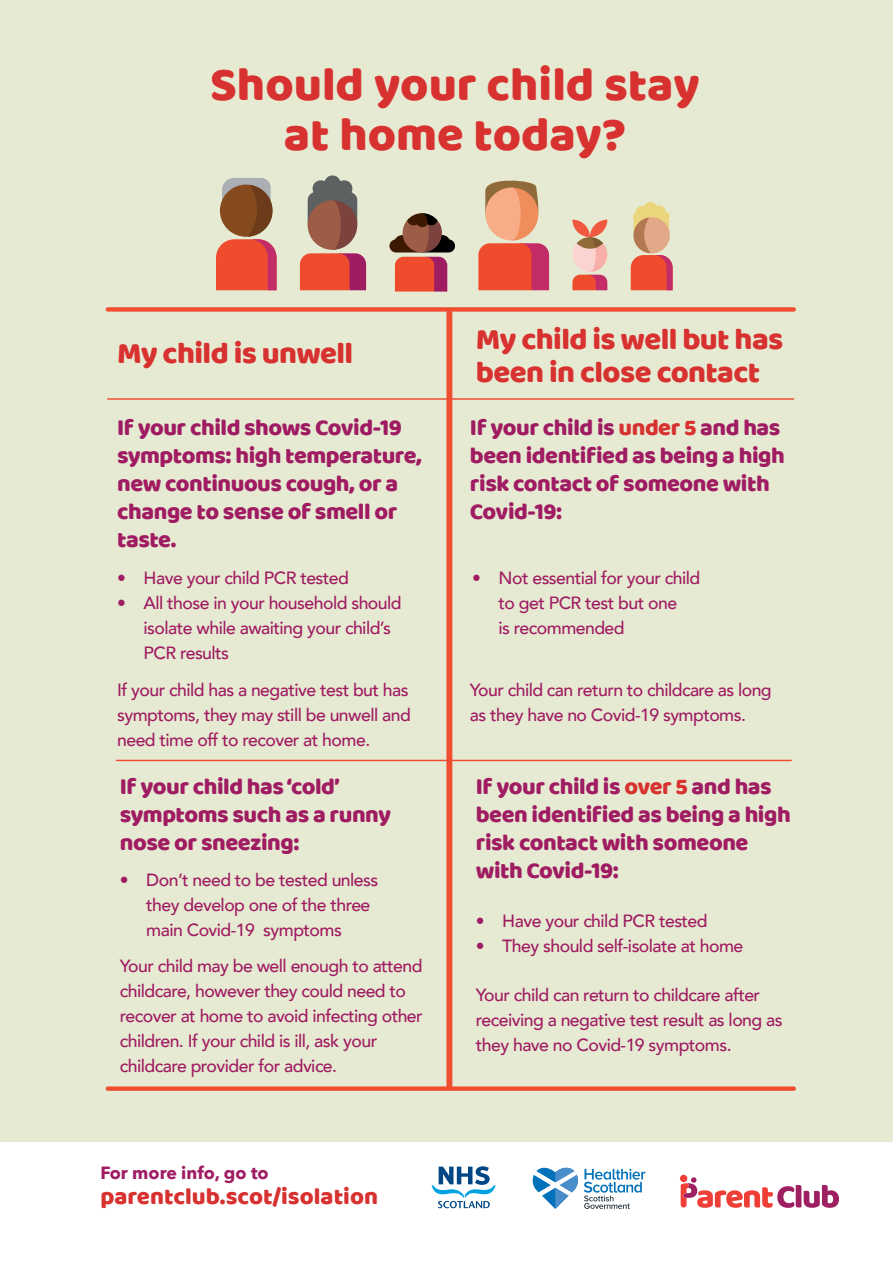
<style>
.page{position:relative;width:893px;height:1263px;background:#fff}
.page>*{position:absolute;margin:0;border:0;box-sizing:border-box;transform-origin:0 0}
.t1{font:48.45px/49.9px "Baloo Bhai";color:#d73130;text-align:center}
.t2{font:30.9px/32.4px "Baloo Bhai";letter-spacing:-.02em;color:#d73130}
.t3{font:24px "Baloo Bhai";color:#d73130}
.t4{font:23.55px/27.9px "Baloo Bhai";letter-spacing:-.02em;color:#9f1b62}
.t5{font:500 17.7px/25px "Avenir";letter-spacing:-.03em;color:#9f1b62}
.t6{font:700 17.7px "Avenir Next";color:#9f1b62}
.s1{color:#d73130}
</style>
<div class="page">
<div style="left:0;top:0;width:893px;height:1142px;background:#e7ead2"></div>
<svg style="left:533px;top:1168px;width:112px;height:41px"></svg>
<svg style="left:432px;top:1166px;width:63px;height:42px"></svg>
<div style="left:108px;top:307px;width:686px;height:5px;background:#ef4e30"></div>
<hr style="left:116px;top:760px;width:675px;height:1px;background:#ef4e30">
<div style="left:108px;top:1086px;width:686px;height:5px;background:#ef4e30"></div>
<hr style="left:108px;top:398px;width:686px;height:2px;background:#ef4e30">
<div style="left:446px;top:313px;width:6px;height:773px;background:#ef4e30"></div>
<svg style="left:300px;top:175px;width:66px;height:115px"></svg>
<svg style="left:389px;top:213px;width:66px;height:79px"></svg>
<svg style="left:572px;top:220px;width:35px;height:70px"></svg>
<svg style="left:478px;top:180px;width:71px;height:110px"></svg>
<svg style="left:216px;top:178px;width:61px;height:112px"></svg>
<svg style="left:631px;top:202px;width:42px;height:88px"></svg>
<div style="left:680px;top:1175px;width:7px;height:7px;background:#ee3e35;border-radius:50%"></div>
<svg style="left:681px;top:1177px;width:158px;height:31px"></svg>
<h1 class="t1" style="left:210px;top:58px;width:491px">Should your child stay at home today?</h1>
<h2 class="t2" style="left:117px;top:336px;width:238px">My child is unwell</h2>
<h3 class="t4" style="left:117px;top:413px;width:306px">If your child shows Covid-19 symptoms: high temperature, new continuous cough, or a change to sense of smell or taste.</h3>
<p class="t5" style="left:117px;top:564px;width:233px">• Have your child PCR tested</p>
<p class="t5" style="left:144px;top:589px;width:260px;text-indent:-26px">• All those in your household should isolate while awaiting your child’s<br>PCR results</p>
<p class="t5" style="left:117px;top:676px;width:295px">If your child has a negative test but has symptoms, they may still be unwell and need time off to recover at home.</p>
<h3 class="t4" style="left:120px;top:772px;width:273px">If your child has ‘cold’ symptoms such as a runny nose or sneezing:</h3>
<p class="t5" style="left:146px;top:867px;width:234px;text-indent:-26px">• Don’t need to be tested unless they develop one of the three main Covid-19 symptoms</p>
<p class="t5" style="left:120px;top:953px;width:304px">Your child may be well enough to attend childcare, however they could need to recover at home to avoid infecting other children. If your child is ill, ask your childcare provider for advice.</p>
<p class="t6" style="left:100px;top:1157px;width:170px">For more info, go to</p>
<h3 class="t3" style="left:100px;top:1182px;width:279px">parentclub.scot/isolation</h3>
<h2 class="t2" style="left:476px;top:322px;width:309px">My child is well but has been in close contact</h2>
<h3 class="t4" style="left:470px;top:413px;width:316px">If your child is <span class="s1">under 5</span> and has been identified as being a high risk contact of someone with<br>Covid-19:</h3>
<p class="t5" style="left:499px;top:564px;width:203px;text-indent:-26px">• Not essential for your child to get PCR test but one<br>is recommended</p>
<p class="t5" style="left:470px;top:676px;width:303px">Your child can return to childcare as long as they have no Covid-19 symptoms.</p>
<h3 class="t4" style="left:476px;top:772px;width:316px">If your child is <span class="s1">over 5</span> and has been identified as being a high risk contact with someone with Covid-19:</h3>
<p class="t5" style="left:476px;top:907px;width:233px">• Have your child PCR tested</p>
<p class="t5" style="left:476px;top:932px;width:269px">• They should self-isolate at home</p>
<p class="t5" style="left:476px;top:981px;width:308px">Your child can return to childcare after receiving a negative test result as long as they have no Covid-19 symptoms.</p>
</div>
